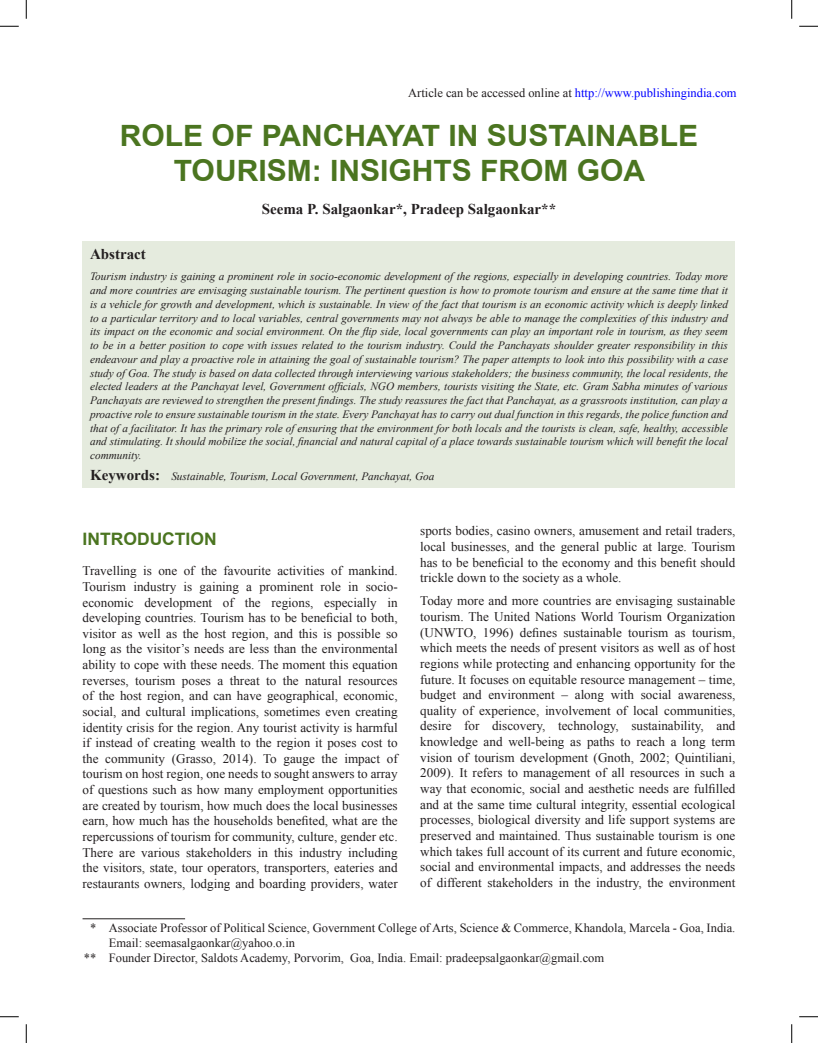
<style>
.page{position:relative;width:818px;height:1043px;background:#fff}
.page>*{position:absolute;margin:0;border:0;box-sizing:border-box;transform-origin:0 0}
.Chapter_Head{font:700 30px/35px "Arial";color:#4b7520;text-align:center}
.heading_1{font:700 17.5px "Arial";color:#4b7520}
.First_Page_Author{font:700 15px "Times New Roman";color:#231f20}
.body_text{font:13.12px/15.6px "Times New Roman";color:#231f20;text-align:justify}
.footnote{font:12.5px/15px "Times New Roman";color:#231f20}
.t1{font:12.5px "Times New Roman";color:#00f}
.t2{font:italic 11.25px/13.8px "Times New Roman";color:#231f20;text-align:justify}
.s1{color:#231f20}
.s2{font-weight:700;font-style:normal;font-size:15px}
</style>
<div class="page">
<div style="left:82px;top:241px;width:653px;height:247px;background:#e5ebde"></div>
<hr style="left:82px;top:918px;width:103px;height:1px;background:#231f20">
<svg style="left:0;top:25px;width:19px;height:2px"></svg>
<svg style="left:799px;top:25px;width:19px;height:2px"></svg>
<svg style="left:0;top:1016px;width:19px;height:1px"></svg>
<svg style="left:799px;top:1016px;width:19px;height:1px"></svg>
<svg style="left:25px;top:0;width:2px;height:19px"></svg>
<svg style="left:25px;top:1024px;width:2px;height:18px"></svg>
<svg style="left:791px;top:0;width:1px;height:19px"></svg>
<svg style="left:791px;top:1024px;width:1px;height:18px"></svg>
<p class="t1" style="left:408px;top:85px;width:330px"><span class="s1">Article can be accessed online at</span> http://www.publishingindia.com</p>
<p class="Chapter_Head" style="left:120px;top:118px;width:579px">ROLE OF PANCHAYAT IN SUSTAINABLE<br>TOURISM: INSIGHTS FROM GOA</p>
<p class="First_Page_Author" style="left:262px;top:198px;width:296px">Seema P. Salgaonkar*, Pradeep Salgaonkar**</p>
<p class="First_Page_Author" style="left:90px;top:244px;width:57px">Abstract</p>
<p class="t2" style="left:90px;top:269px;width:639px">Tourism industry is gaining a prominent role in socio-economic development of the regions, especially in developing countries. Today more and more countries are envisaging sustainable tourism. The pertinent question is how to promote tourism and ensure at the same time that it is a vehicle for growth and development, which is sustainable. In view of the fact that tourism is an economic activity which is deeply linked to a particular territory and to local variables, central governments may not always be able to manage the complexities of this industry and its impact on the economic and social environment. On the flip side, local governments can play an important role in tourism, as they seem to be in a better position to cope with issues related to the tourism industry. Could the Panchayats shoulder greater responsibility in this endeavour and play a proactive role in attaining the goal of sustainable tourism? The paper attempts to look into this possibility with a case study of Goa. The study is based on data collected through interviewing various stakeholders; the business community, the local residents, the elected leaders at the Panchayat level, Government officials, NGO members, tourists visiting the State, etc. Gram Sabha minutes of various Panchayats are reviewed to strengthen the present findings. The study reassures the fact that Panchayat, as a grassroots institution, can play a proactive role to ensure sustainable tourism in the state. Every Panchayat has to carry out dual function in this regards, the police function and that of a facilitator. It has the primary role of ensuring that the environment for both locals and the tourists is clean, safe, healthy, accessible and stimulating. It should mobilize the social, financial and natural capital of a place towards sustainable tourism which will benefit the local community.</p>
<p class="t2" style="left:90px;top:469px;width:346px"><span class="s2">Keywords:</span> Sustainable, Tourism, Local Government, Panchayat, Goa</p>
<p class="body_text" style="left:420px;top:523px;width:317px">sports bodies, casino owners, amusement and retail traders, local businesses, and the general public at large. Tourism has to be beneficial to the economy and this benefit should trickle down to the society as a whole.</p>
<p class="body_text" style="left:420px;top:593px;width:317px">Today more and more countries are envisaging sustainable tourism. The United Nations World Tourism Organization (UNWTO, 1996) defines sustainable tourism as tourism, which meets the needs of present visitors as well as of host regions while protecting and enhancing opportunity for the future. It focuses on equitable resource management – time, budget and environment – along with social awareness, quality of experience, involvement of local communities, desire for discovery, technology, sustainability, and knowledge and well-being as paths to reach a long term vision of tourism development (Gnoth, 2002; Quintiliani, 2009). It refers to management of all resources in such a way that economic, social and aesthetic needs are fulfilled and at the same time cultural integrity, essential ecological processes, biological diversity and life support systems are preserved and maintained. Thus sustainable tourism is one which takes full account of its current and future economic, social and environmental impacts, and addresses the needs of different stakeholders in the industry, the environment</p>
<p class="footnote" style="left:109px;top:919px;width:628px;text-indent:-19px">* Associate Professor of Political Science, Government College of Arts, Science &amp; Commerce, Khandola, Marcela - Goa, India.<br>Email: seemasalgaonkar@yahoo.o.in</p>
<p class="footnote" style="left:84px;top:949px;width:522px">** Founder Director, Saldots Academy, Porvorim, Goa, India. Email: pradeepsalgaonkar@gmail.com</p>
<p class="heading_1" style="left:82px;top:528px;width:136px">INTRODUCTION</p>
<p class="body_text" style="left:82px;top:563px;width:317px">Travelling is one of the favourite activities of mankind.<br>Tourism industry is gaining a prominent role in socio&shy;economic development of the regions, especially in developing countries. Tourism has to be beneficial to both, visitor as well as the host region, and this is possible so long as the visitor’s needs are less than the environmental ability to cope with these needs. The moment this equation reverses, tourism poses a threat to the natural resources of the host region, and can have geographical, economic, social, and cultural implications, sometimes even creating identity crisis for the region. Any tourist activity is harmful if instead of creating wealth to the region it poses cost to the community (Grasso, 2014). To gauge the impact of tourism on host region, one needs to sought answers to array of questions such as how many employment opportunities are created by tourism, how much does the local businesses earn, how much has the households benefited, what are the repercussions of tourism for community, culture, gender etc.<br>There are various stakeholders in this industry including the visitors, state, tour operators, transporters, eateries and restaurants owners, lodging and boarding providers, water</p>
</div>
